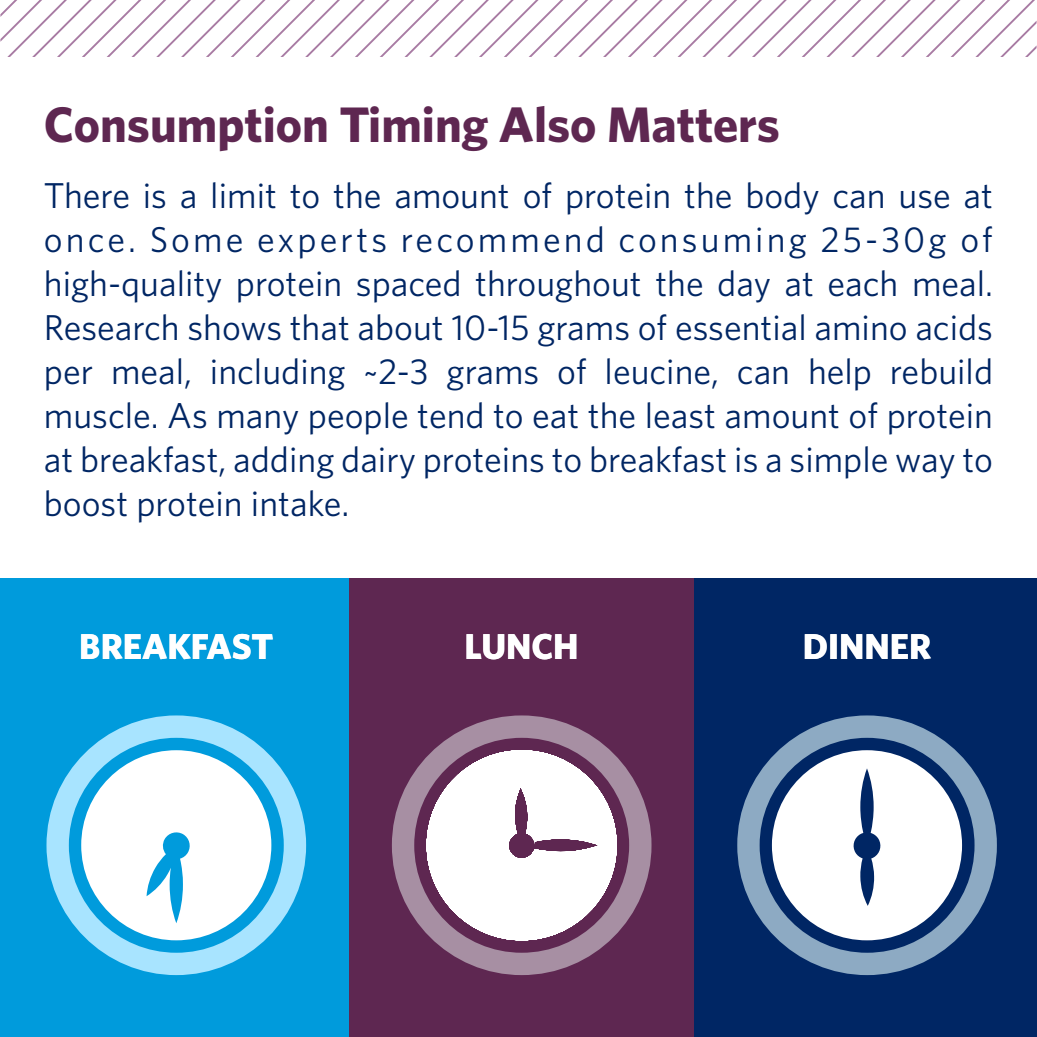
<style>
.page{position:relative;width:1037px;height:1037px;background:#fff}
.page>*{position:absolute;margin:0;border:0;box-sizing:border-box;transform-origin:0 0}
.t1{font:700 50px "Whitney";color:#5e2751}
.t2{font:36px/44px "Whitney";color:#002664;text-align:justify}
.t3{font:700 36px "Whitney";color:#fff}
</style>
<div class="page">
<svg style="left:0;top:0;width:1036px;height:57px"></svg>
<div style="left:0;top:579px;width:349px;height:458px;background:#009bdc"></div>
<div style="left:349px;top:579px;width:345px;height:458px;background:#5e2751"></div>
<div style="left:694px;top:579px;width:343px;height:458px;background:#002664"></div>
<svg style="left:392px;top:715px;width:259px;height:260px"></svg>
<svg style="left:737px;top:715px;width:260px;height:260px"></svg>
<svg style="left:46px;top:715px;width:260px;height:260px"></svg>
<svg style="left:81px;top:750px;width:190px;height:190px"></svg>
<svg style="left:772px;top:750px;width:190px;height:190px"></svg>
<h1 class="t1" style="left:44px;top:91px;width:737px">Consumption Timing Also Matters</h1>
<p class="t2" style="left:44px;top:172px;width:950px">There is a limit to the amount of protein the body can use at once. Some experts recommend consuming 25-30g of high-quality protein spaced throughout the day at each meal.<br>Research shows that about 10-15 grams of essential amino acids per meal, including ~2-3 grams of leucine, can help rebuild muscle. As many people tend to eat the least amount of protein at breakfast, adding dairy proteins to breakfast is a simple way to boost protein intake.</p>
<p class="t3" style="left:79px;top:622px;width:195px">BREAKFAST</p>
<p class="t3" style="left:465px;top:622px;width:116px">LUNCH</p>
<p class="t3" style="left:803px;top:622px;width:130px">DINNER</p>
</div>
